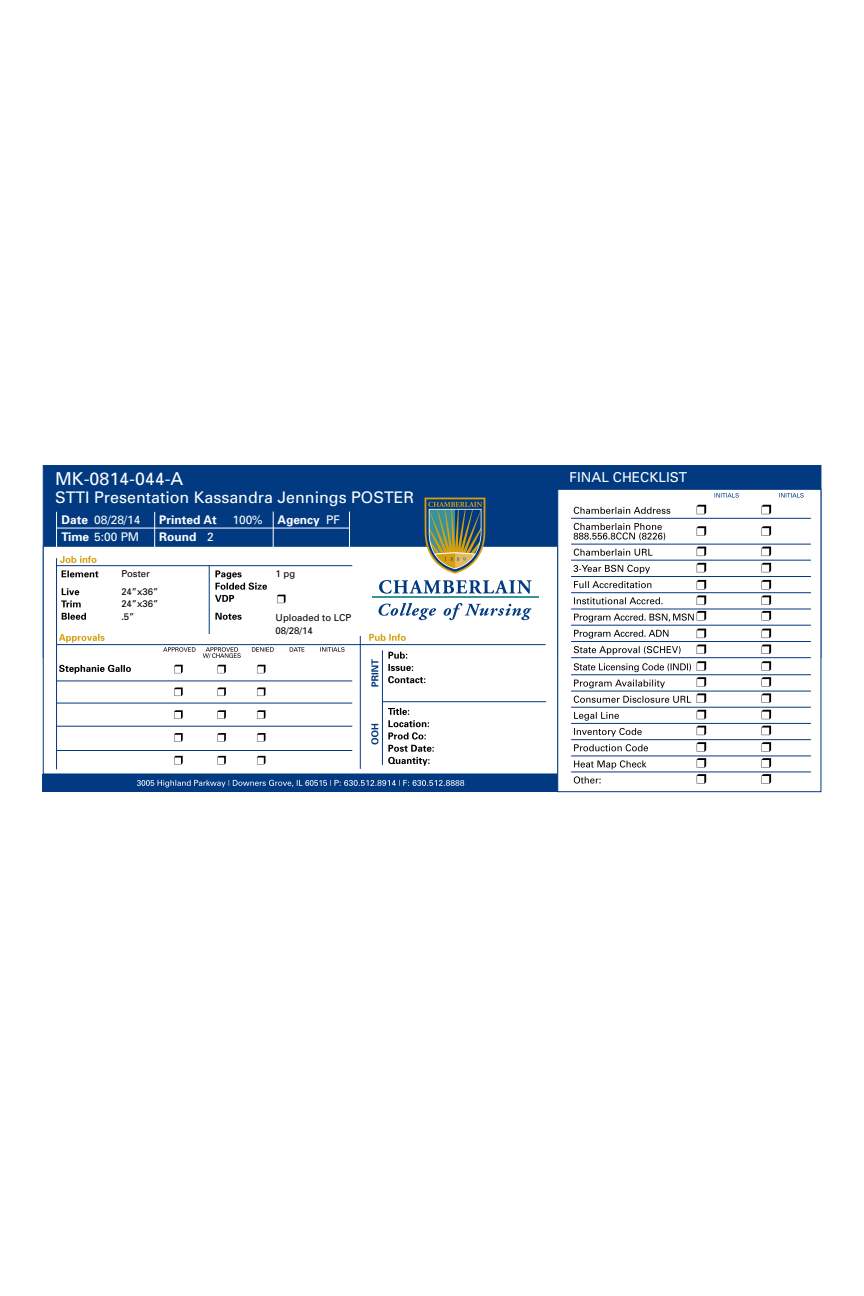
<style>
.page{position:relative;width:864px;height:1296px;background:#fff}
.page>*{position:absolute;margin:0;border:0;box-sizing:border-box;transform-origin:0 0}
.t1{font:17.75px "Univers";color:#fff}
.t2{font:16px "Univers";color:#fff}
.t3{font:13.65px "Univers";color:#fff}
.t4{font:11.9px/17.2px "Univers";color:#fff;text-align:right}
.t5{font:700 11.9px "Univers";color:#fff}
.t6{font:9.55px/17.8px "Univers";color:#000}
.s1{font-weight:700}
</style>
<div class="page">
<div style="left:43px;top:465px;width:515px;height:193px;background:#013a81"></div>
<div style="left:43px;top:546px;width:515px;height:228px;background:#fff;border:1px solid #013a81"></div>
<div style="left:43px;top:774px;width:515px;height:18px;background:#013a81"></div>
<hr style="left:57px;top:528px;width:293px;height:1px;background:#fff">
<hr style="left:155px;top:512px;width:1px;height:40px;background:#fff">
<hr style="left:273px;top:512px;width:1px;height:37px;background:#fff">
<hr style="left:349px;top:512px;width:1px;height:37px;background:#fff">
<hr style="left:56px;top:558px;width:1px;height:211px;background:#013a81">
<hr style="left:360px;top:636px;width:1px;height:133px;background:#013a81">
<hr style="left:382px;top:650px;width:1px;height:115px;background:#013a81">
<hr style="left:209px;top:566px;width:1px;height:68px;background:#013a81">
<svg style="left:62px;top:613px;width:24px;height:7px"></svg>
<svg style="left:61px;top:588px;width:20px;height:19px"></svg>
<svg style="left:62px;top:570px;width:36px;height:7px"></svg>
<svg style="left:215px;top:613px;width:27px;height:7px"></svg>
<svg style="left:215px;top:570px;width:52px;height:32px"></svg>
<svg style="left:60px;top:556px;width:37px;height:7px"></svg>
<hr style="left:57px;top:566px;width:295px;height:1px;background:#013a81">
<svg style="left:137px;top:780px;width:327px;height:7px"></svg>
<hr style="left:56px;top:644px;width:490px;height:1px;background:#013a81">
<svg style="left:59px;top:634px;width:46px;height:9px"></svg>
<svg style="left:174px;top:756px;width:92px;height:8px"></svg>
<svg style="left:174px;top:733px;width:92px;height:9px"></svg>
<svg style="left:174px;top:710px;width:92px;height:9px"></svg>
<svg style="left:174px;top:688px;width:92px;height:8px"></svg>
<svg style="left:174px;top:665px;width:92px;height:8px"></svg>
<svg style="left:163px;top:647px;width:33px;height:5px"></svg>
<svg style="left:320px;top:647px;width:25px;height:5px"></svg>
<svg style="left:252px;top:647px;width:22px;height:5px"></svg>
<svg style="left:203px;top:647px;width:38px;height:11px"></svg>
<svg style="left:290px;top:647px;width:14px;height:5px"></svg>
<svg style="left:59px;top:665px;width:72px;height:9px"></svg>
<hr style="left:57px;top:681px;width:295px;height:1px;background:#013a81">
<hr style="left:57px;top:703px;width:295px;height:1px;background:#013a81">
<hr style="left:383px;top:702px;width:163px;height:1px;background:#013a81">
<hr style="left:57px;top:726px;width:295px;height:1px;background:#013a81">
<hr style="left:56px;top:512px;width:1px;height:37px;background:#fff">
<svg style="left:369px;top:634px;width:37px;height:7px"></svg>
<svg style="left:388px;top:652px;width:37px;height:31px"></svg>
<svg style="left:388px;top:708px;width:46px;height:58px"></svg>
<hr style="left:57px;top:750px;width:295px;height:1px;background:#013a81">
<svg style="left:371px;top:659px;width:7px;height:28px"></svg>
<svg style="left:371px;top:724px;width:7px;height:21px"></svg>
<svg style="left:277px;top:595px;width:9px;height:8px"></svg>
<div style="left:557px;top:465px;width:264px;height:193px;background:#013a81"></div>
<div style="left:557px;top:489px;width:264px;height:303px;background:#fff;border:1px solid #013a81"></div>
<svg style="left:715px;top:493px;width:24px;height:5px"></svg>
<svg style="left:779px;top:493px;width:25px;height:5px"></svg>
<svg style="left:379px;top:580px;width:153px;height:14px"></svg>
<svg style="left:379px;top:603px;width:57px;height:17px"></svg>
<svg style="left:444px;top:603px;width:87px;height:17px"></svg>
<hr style="left:372px;top:597px;width:167px;height:1px;background:#38939b">
<svg style="left:425px;top:498px;width:60px;height:76px"></svg>
<hr style="left:571px;top:593px;width:240px;height:1px;background:#013a81">
<hr style="left:571px;top:609px;width:240px;height:1px;background:#013a81">
<hr style="left:571px;top:625px;width:240px;height:1px;background:#013a81">
<hr style="left:571px;top:641px;width:240px;height:1px;background:#013a81">
<hr style="left:571px;top:658px;width:240px;height:1px;background:#013a81">
<hr style="left:571px;top:675px;width:240px;height:1px;background:#013a81">
<hr style="left:571px;top:691px;width:240px;height:1px;background:#013a81">
<hr style="left:571px;top:707px;width:240px;height:1px;background:#013a81">
<hr style="left:571px;top:723px;width:240px;height:1px;background:#013a81">
<hr style="left:571px;top:756px;width:240px;height:1px;background:#013a81">
<hr style="left:571px;top:772px;width:240px;height:1px;background:#013a81">
<hr style="left:571px;top:576px;width:240px;height:1px;background:#013a81">
<hr style="left:571px;top:518px;width:240px;height:1px;background:#013a81">
<hr style="left:571px;top:560px;width:240px;height:1px;background:#013a81">
<hr style="left:571px;top:544px;width:240px;height:1px;background:#013a81">
<hr style="left:571px;top:739px;width:240px;height:1px;background:#013a81">
<svg style="left:574px;top:581px;width:77px;height:7px"></svg>
<svg style="left:574px;top:597px;width:89px;height:7px"></svg>
<svg style="left:574px;top:630px;width:94px;height:9px"></svg>
<svg style="left:574px;top:646px;width:107px;height:9px"></svg>
<svg style="left:574px;top:663px;width:117px;height:9px"></svg>
<svg style="left:574px;top:712px;width:45px;height:9px"></svg>
<svg style="left:574px;top:744px;width:74px;height:7px"></svg>
<svg style="left:574px;top:680px;width:91px;height:8px"></svg>
<svg style="left:574px;top:696px;width:117px;height:7px"></svg>
<svg style="left:574px;top:728px;width:68px;height:9px"></svg>
<svg style="left:574px;top:565px;width:76px;height:9px"></svg>
<svg style="left:574px;top:507px;width:96px;height:7px"></svg>
<svg style="left:574px;top:549px;width:78px;height:7px"></svg>
<svg style="left:574px;top:776px;width:27px;height:8px"></svg>
<svg style="left:574px;top:760px;width:72px;height:9px"></svg>
<svg style="left:574px;top:523px;width:91px;height:17px"></svg>
<svg style="left:697px;top:580px;width:9px;height:9px"></svg>
<svg style="left:697px;top:595px;width:9px;height:10px"></svg>
<svg style="left:574px;top:611px;width:132px;height:11px"></svg>
<svg style="left:697px;top:629px;width:9px;height:9px"></svg>
<svg style="left:697px;top:645px;width:9px;height:9px"></svg>
<svg style="left:697px;top:661px;width:9px;height:10px"></svg>
<svg style="left:697px;top:710px;width:9px;height:9px"></svg>
<svg style="left:697px;top:742px;width:9px;height:10px"></svg>
<svg style="left:697px;top:677px;width:9px;height:10px"></svg>
<svg style="left:697px;top:693px;width:9px;height:10px"></svg>
<svg style="left:697px;top:726px;width:9px;height:9px"></svg>
<svg style="left:697px;top:563px;width:9px;height:9px"></svg>
<svg style="left:697px;top:505px;width:9px;height:9px"></svg>
<svg style="left:697px;top:547px;width:9px;height:9px"></svg>
<svg style="left:697px;top:774px;width:9px;height:10px"></svg>
<svg style="left:697px;top:758px;width:9px;height:10px"></svg>
<svg style="left:697px;top:526px;width:9px;height:10px"></svg>
<svg style="left:762px;top:580px;width:9px;height:9px"></svg>
<svg style="left:762px;top:595px;width:9px;height:10px"></svg>
<svg style="left:762px;top:611px;width:9px;height:9px"></svg>
<svg style="left:762px;top:629px;width:9px;height:9px"></svg>
<svg style="left:762px;top:645px;width:9px;height:9px"></svg>
<svg style="left:762px;top:661px;width:9px;height:10px"></svg>
<svg style="left:762px;top:710px;width:9px;height:9px"></svg>
<svg style="left:762px;top:742px;width:9px;height:10px"></svg>
<svg style="left:762px;top:677px;width:9px;height:10px"></svg>
<svg style="left:762px;top:693px;width:9px;height:10px"></svg>
<svg style="left:762px;top:726px;width:9px;height:9px"></svg>
<svg style="left:762px;top:563px;width:9px;height:9px"></svg>
<svg style="left:762px;top:505px;width:9px;height:9px"></svg>
<svg style="left:762px;top:547px;width:9px;height:9px"></svg>
<svg style="left:762px;top:774px;width:9px;height:10px"></svg>
<svg style="left:762px;top:758px;width:9px;height:10px"></svg>
<svg style="left:762px;top:526px;width:9px;height:10px"></svg>
<h1 class="t1" style="left:55px;top:467px;width:130px">MK-0814-044-A</h1>
<h2 class="t2" style="left:55px;top:487px;width:361px">STTI Presentation Kassandra Jennings POSTER</h2>
<p class="t4" style="left:232px;top:511px;width:32px">100%</p>
<p class="t4" style="left:326px;top:511px;width:15px">PF</p>
<p class="t4" style="left:62px;top:511px;width:80px">08/28/14<br><span class="s1">Time</span> 5:00 PM</p>
<p class="t6" style="left:121px;top:565px;width:39px">Poster<br>24”x36”</p>
<p class="t6" style="left:121px;top:598px;width:39px;line-height:12.2px">24”x36” .5”</p>
<p class="t5" style="left:62px;top:512px;width:28px">Date</p>
<p class="t5" style="left:159px;top:512px;width:59px">Printed At</p>
<p class="t5" style="left:277px;top:512px;width:44px">Agency</p>
<p class="t5" style="left:159px;top:529px;width:39px">Round</p>
<p class="t4" style="left:207px;top:528px;width:8px">2</p>
<p class="t6" style="left:276px;top:565px;width:21px">1 pg</p>
<p class="t6" style="left:276px;top:611px;width:77px;line-height:13px">Uploaded to LCP<br>08/28/14</p>
<h3 class="t3" style="left:570px;top:469px;width:119px">FINAL CHECKLIST</h3>
</div>
